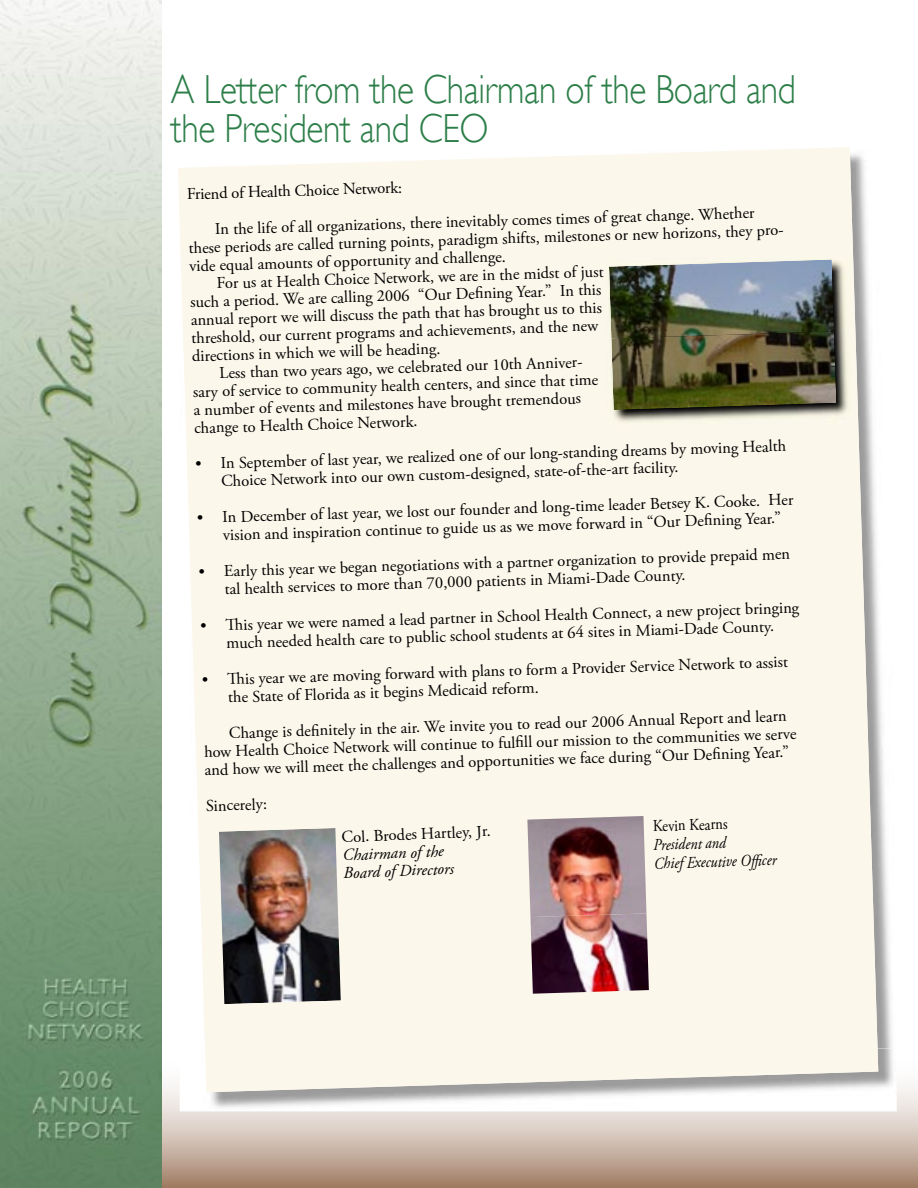
<style>
.page{position:relative;width:918px;height:1188px;background:#fff}
.page>*{position:absolute;margin:0;border:0;box-sizing:border-box;transform-origin:0 0}
.t1{font:300 40.5px/39px "Gill Sans";letter-spacing:-.01em;color:#2c7e48;scale:.87 1}
.t2{font:16.5px/18px "Adobe Garamond Pro";color:#000}
.t3{font:italic 16.5px/18.9px "Adobe Garamond Pro";color:#000;scale:.87 1}
.t4{font:italic 16.5px/17.9px "Adobe Garamond Pro";color:#000}
.t5{font:16.5px "Adobe Garamond Pro";color:#000;scale:.87 1}
</style>
<div class="page">
<img style="left:0;top:0;width:162px;height:1188px">
<svg style="left:162px;top:1084px;width:756px;height:104px"></svg>
<img style="left:878px;top:613px;width:14px;height:436px">
<img style="left:180px;top:1049px;width:717px;height:62px">
<div style="left:178px;top:147px;width:700px;height:945px;background:#fbf7ea"></div>
<img style="left:607px;top:257px;width:244px;height:168px">
<img style="left:609px;top:260px;width:225px;height:79px">
<img style="left:611px;top:331px;width:225px;height:79px">
<img style="left:219px;top:828px;width:122px;height:176px">
<img style="left:527px;top:816px;width:122px;height:97px">
<img style="left:527px;top:913px;width:122px;height:81px">
<h1 class="t1" style="left:171px;top:70px;width:720px">A Letter from the Chairman of the Board and the President and CEO</h1>
<p class="t2" style="left:187px;top:186px;width:217px;rotate:-2deg">Friend of Health Choice Network:</p>
<p class="t2" style="left:215px;top:222px;width:541px;rotate:-2deg">In the life of all organizations, there inevitably comes times of great change. Whether</p>
<p class="t2" style="left:188px;top:241px;width:608px;rotate:-2deg">these periods are called turning points, paradigm shifts, milestones or new horizons, they pro-</p>
<p class="t2" style="left:189px;top:258px;width:318px;rotate:-2deg">vide equal amounts of opportunity and challenge.</p>
<p class="t2" style="left:216px;top:276px;width:389px;rotate:-2deg">For us at Health Choice Network, we are in the midst of just</p>
<p class="t2" style="left:190px;top:294px;width:413px;rotate:-2deg">such a period. We are calling 2006 “Our Defi ning Year.” In this</p>
<p class="t2" style="left:191px;top:312px;width:413px;rotate:-2deg">annual report we will discuss the path that has brought us to this</p>
<p class="t2" style="left:191px;top:330px;width:409px;rotate:-2deg">threshold, our current programs and achievements, and the new</p>
<p class="t2" style="left:192px;top:348px;width:250px;rotate:-2deg">directions in which we will be heading.</p>
<p class="t2" style="left:219px;top:365px;width:376px;rotate:-2deg">Less than two years ago, we celebrated our 10th Anniver-</p>
<p class="t2" style="left:193px;top:384px;width:407px;rotate:-2deg">sary of service to community health centers, and since that time</p>
<p class="t2" style="left:193px;top:402px;width:389px;rotate:-2deg">a number of events and milestones have brought tremendous</p>
<p class="t2" style="left:194px;top:420px;width:225px;rotate:-2deg">change to Health Choice Network.</p>
<p class="t2" style="left:220px;top:456px;width:567px;text-indent:-25px;rotate:-2deg">• In September of last year, we realized one of our long-standing dreams by moving Health<br>Choice Network into our own custom-designed, state-of-the-art facility.</p>
<p class="t2" style="left:222px;top:510px;width:573px;text-indent:-25px;rotate:-2deg">• In December of last year, we lost our founder and long-time leader Betsey K. Cooke. Her vision and inspiration continue to guide us as we move forward in “Our Defi ning Year.”</p>
<p class="t2" style="left:224px;top:564px;width:568px;text-indent:-25px;rotate:-2deg">• Early this year we began negotiations with a partner organization to provide prepaid men tal health services to more than 70,000 patients in Miami-Dade County.</p>
<p class="t2" style="left:200px;top:619px;width:601px;text-align:center;rotate:-2deg">• Th is year we were named a lead partner in School Health Connect, a new project bringing much needed health care to public school students at 64 sites in Miami-Dade County.</p>
<p class="t2" style="left:227px;top:672px;width:562px;line-height:17.4px;text-indent:-25px;rotate:-2deg">• Th is year we are moving forward with plans to form a Provider Service Network to assist the State of Florida as it begins Medicaid reform.</p>
<p class="t2" style="left:203px;top:727px;width:594px;text-indent:26px;rotate:-2deg">Change is defi nitely in the air. We invite you to read our 2006 Annual Report and learn how Health Choice Network will continue to fulfi ll our mission to the communities we serve and how we will meet the challenges and opportunities we face during “Our Defi ning Year.”</p>
<p class="t2" style="left:206px;top:797px;width:63px;rotate:-2deg">Sincerely:</p>
<p class="t5" style="left:652px;top:816px;width:87px;rotate:-2deg">Kevin Kearns</p>
<p class="t3" style="left:653px;top:836px;width:142px;rotate:-2deg">President and<br>Chief Executive Offi cer</p>
<p class="t2" style="left:341px;top:828px;width:150px;rotate:-2deg">Col. Brodes Hartley, Jr.</p>
<p class="t4" style="left:342px;top:846px;width:112px;rotate:-2deg">Chairman of the<br>Board of Directors</p>
</div>
